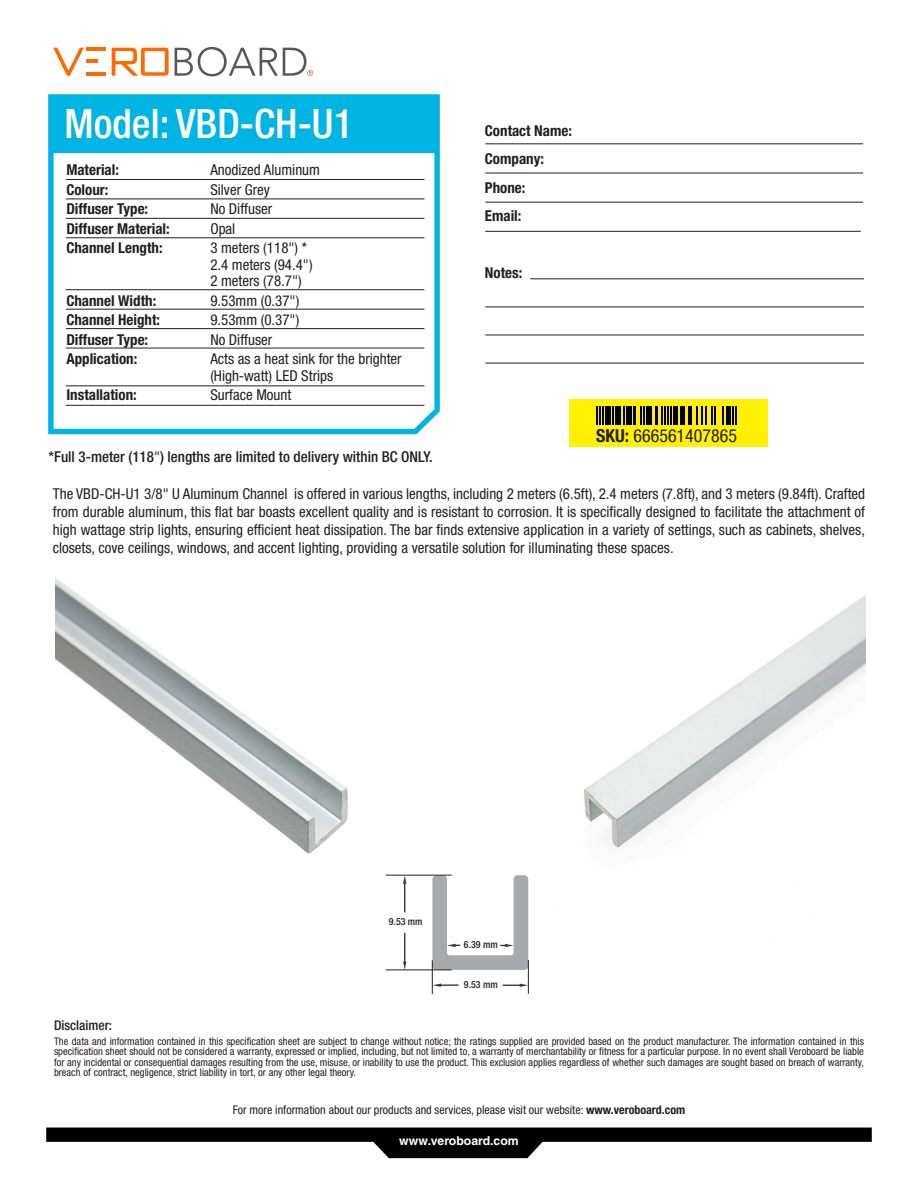
<style>
.page{position:relative;width:918px;height:1188px;background:#fff}
.page>*{position:absolute;margin:0;border:0;box-sizing:border-box;transform-origin:0 0}
.t1{font:500 condensed 40.5px "Helvetica Neue LT Std";color:#fff}
.t2{font:900 condensed 28.5px "Helvetica LT Std";color:#231f20}
.t3{font:900 condensed 23.7px "Helvetica LT Std";color:#231f20}
.t4{font:condensed 18px "Helvetica Neue LT Std";color:#231f20}
.t5{font:condensed 15px/18px "Helvetica Neue LT Std";color:#231f20}
.t6{font:700 condensed 15px "Helvetica Neue LT Std";color:#231f20}
.t7{font:500 condensed 15px "Helvetica Neue LT Std";color:#231f20}
.t8{font:500 condensed 13.5px "Helvetica Neue LT Std";color:#231f20}
.t9{font:700 12.3px "Helvetica CE";color:#fff}
.t10{font:condensed 12px "Helvetica Neue LT Std";color:#231f20}
.t11{font:condensed 10.5px/10.5px "Helvetica Neue LT Std";color:#231f20;text-align:justify}
.t12{font:500 condensed 9.9px "Helvetica Neue LT Std";color:#231f20}
.s1{font-weight:400}
.s2{font-weight:700}
</style>
<div class="page">
<hr style="left:86px;top:48px;width:20px;height:3px;background:#ff6a00">
<svg style="left:112px;top:48px;width:57px;height:28px"></svg>
<svg style="left:175px;top:47px;width:138px;height:30px"></svg>
<hr style="left:86px;top:72px;width:20px;height:4px;background:#ff6a00">
<svg style="left:53px;top:47px;width:45px;height:29px"></svg>
<svg style="left:48px;top:94px;width:392px;height:340px;background:#06b5e3"></svg>
<svg style="left:54px;top:153px;width:380px;height:276px"></svg>
<svg style="left:46px;top:1128px;width:826px;height:30px"></svg>
<img style="left:55px;top:577px;width:397px;height:336px">
<div style="left:569px;top:399px;width:199px;height:48px;background:#fff101"></div>
<hr style="left:485px;top:307px;width:379px;height:1px;background:#231f20">
<hr style="left:485px;top:335px;width:379px;height:1px;background:#231f20">
<hr style="left:485px;top:363px;width:379px;height:1px;background:#231f20">
<hr style="left:485px;top:144px;width:378px;height:1px;background:#231f20">
<hr style="left:485px;top:173px;width:378px;height:1px;background:#231f20">
<hr style="left:485px;top:202px;width:378px;height:1px;background:#231f20">
<hr style="left:485px;top:231px;width:376px;height:1px;background:#231f20">
<hr style="left:530px;top:279px;width:334px;height:1px;background:#231f20">
<svg style="left:403px;top:876px;width:3px;height:36px"></svg>
<svg style="left:403px;top:933px;width:3px;height:37px"></svg>
<hr style="left:386px;top:875px;width:66px;height:1px;background:#231f20">
<hr style="left:386px;top:970px;width:66px;height:1px;background:#231f20">
<svg style="left:503px;top:984px;width:25px;height:3px"></svg>
<svg style="left:433px;top:984px;width:26px;height:3px"></svg>
<svg style="left:432px;top:875px;width:96px;height:95px"></svg>
<hr style="left:432px;top:960px;width:1px;height:34px;background:#231f20">
<hr style="left:528px;top:960px;width:1px;height:34px;background:#231f20">
<hr style="left:66px;top:179px;width:358px;height:1px;background:#231f20">
<hr style="left:66px;top:199px;width:358px;height:1px;background:#231f20">
<hr style="left:66px;top:218px;width:358px;height:1px;background:#231f20">
<hr style="left:66px;top:238px;width:358px;height:1px;background:#231f20">
<hr style="left:66px;top:289px;width:358px;height:1px;background:#231f20">
<hr style="left:66px;top:309px;width:358px;height:1px;background:#231f20">
<hr style="left:66px;top:328px;width:358px;height:1px;background:#231f20">
<hr style="left:66px;top:348px;width:358px;height:1px;background:#231f20">
<hr style="left:66px;top:386px;width:358px;height:1px;background:#231f20">
<hr style="left:66px;top:405px;width:358px;height:1px;background:#231f20">
<img style="left:584px;top:595px;width:282px;height:253px">
<svg style="left:596px;top:406px;width:8px;height:18px"></svg>
<div style="left:605px;top:406px;width:6px;height:18px;background:#000"></div>
<svg style="left:612px;top:406px;width:2px;height:18px"></svg>
<div style="left:615px;top:406px;width:6px;height:18px;background:#000"></div>
<svg style="left:623px;top:406px;width:1px;height:18px"></svg>
<div style="left:626px;top:406px;width:6px;height:18px;background:#000"></div>
<hr style="left:633px;top:406px;width:3px;height:18px;background:#000">
<svg style="left:641px;top:406px;width:4px;height:18px"></svg>
<div style="left:646px;top:406px;width:6px;height:18px;background:#000"></div>
<hr style="left:655px;top:406px;width:3px;height:18px;background:#000">
<svg style="left:661px;top:406px;width:11px;height:18px"></svg>
<hr style="left:673px;top:406px;width:4px;height:18px;background:#000">
<div style="left:680px;top:406px;width:5px;height:18px;background:#000"></div>
<svg style="left:688px;top:406px;width:28px;height:18px"></svg>
<svg style="left:722px;top:406px;width:1px;height:18px"></svg>
<div style="left:726px;top:406px;width:5px;height:18px;background:#000"></div>
<svg style="left:732px;top:406px;width:5px;height:18px"></svg>
<p class="t1" style="left:64px;top:99px;width:290px">Model: VBD- C H 1U-</p>
<p class="t6" style="left:66px;top:161px;width:54px">Material:</p>
<p class="t5" style="left:210px;top:161px;width:111px">Anodized Aluminum</p>
<p class="t6" style="left:66px;top:180px;width:44px">Colour:</p>
<p class="t5" style="left:210px;top:180px;width:61px">Silver Grey</p>
<p class="t6" style="left:66px;top:200px;width:83px">Diffuser Type:</p>
<p class="t5" style="left:210px;top:200px;width:63px">No Diffuser</p>
<p class="t6" style="left:66px;top:219px;width:105px">Diffuser Material:</p>
<p class="t5" style="left:210px;top:219px;width:27px">Opal</p>
<p class="t6" style="left:66px;top:239px;width:98px">Channel Length:</p>
<p class="t5" style="left:210px;top:239px;width:98px">3 meters )118 *("</p>
<p class="t6" style="left:66px;top:291px;width:91px">Channel Width:</p>
<p class="t5" style="left:210px;top:255px;width:104px">2.4 meters )94.4 ("</p>
<p class="t5" style="left:210px;top:272px;width:93px">2 meters )78.7 ("</p>
<p class="t5" style="left:210px;top:291px;width:90px">9.53mm )0.37 ("</p>
<p class="t6" style="left:66px;top:311px;width:95px">Channel Height:</p>
<p class="t5" style="left:210px;top:311px;width:90px">9.53mm )0.37 ("</p>
<p class="t6" style="left:66px;top:330px;width:83px">Diffuser Type:</p>
<p class="t5" style="left:210px;top:330px;width:63px">No Diffuser</p>
<p class="t6" style="left:66px;top:350px;width:73px">Application:</p>
<p class="t5" style="left:210px;top:350px;width:193px">Acts as a heat sink for the brighter</p>
<p class="t6" style="left:66px;top:386px;width:72px">Installation:</p>
<p class="t5" style="left:210px;top:366px;width:124px">(High-watt) LED Strips</p>
<p class="t5" style="left:210px;top:386px;width:83px">Surface Mount</p>
<p class="t7" style="left:49px;top:448px;width:386px">*Full 3-meter (118<span class="s1">"</span>) lengths are limited to delivery within BC ONLY.</p>
<p class="t6" style="left:485px;top:122px;width:89px">Contact Name:</p>
<p class="t6" style="left:485px;top:150px;width:61px">Company:</p>
<p class="t6" style="left:485px;top:179px;width:42px">Phone:</p>
<p class="t6" style="left:485px;top:207px;width:38px">Email:</p>
<p class="t6" style="left:485px;top:264px;width:39px">Notes:</p>
<p class="t4" style="left:596px;top:425px;width:143px"><span class="s2">SKU:</span> 666561407865</p>
<p class="t5" style="left:53px;top:484px;width:814px">The VBD-CH 1U- 3/8" U Aluminum Channel<br>from durable aluminum, this flat bar boasts excellent quality and is resistant to corrosion isIt. specifically designed to facilitate the attachment of high wattage strip lights, ensuring efficient heat dissipation. The bar finds extensive application in a variety of settings, such as cabinets, shelves, closets, cove ceilings, windows, and accent lighting, providing a versatile solution for illuminating these spaces.</p>
<p class="t5" style="left:294px;top:484px;width:572px">is offered in various lengths, including 2 meters (6.5 ,)f t 2.4 meters (7.8 ,)f t and 3 meters (9.84 .)f t Crafted</p>
<p class="t2" style="left:38px;top:485px;width:130px">VBD- C H 1U-</p>
<p class="t3" style="left:38px;top:519px;width:176px">Length m2: (6.5ft(</p>
<p class="t12" style="left:389px;top:916px;width:35px">9.53 mm</p>
<p class="t12" style="left:464px;top:938px;width:35px">6.39 mm</p>
<p class="t12" style="left:464px;top:978px;width:35px">9.53 mm</p>
<p class="t8" style="left:54px;top:1017px;width:60px">Disclaimer:</p>
<p class="t11" style="left:54px;top:1036px;width:812px">The data and information contained in this specification sheet are subject to change without notice; the ratings supplied are provided based on the product manufacturer. The information contained in this specification sheet should not be considered a warranty, expressed or implied, including, but not limited to a, warranty of merchantability or fitness for a particular purpose In. no event shall Veroboard be liable for any incidental or consequential damages resulting from the use, misuse, or inability to use the product. This exclusion applies regardless of whether such damages are sought based on breach of warranty, breach of contract, negligence, strict liability in tort, or any other legal theory.</p>
<p class="t10" style="left:233px;top:1103px;width:454px">For more information about our products and services, please visit our website: <span class="s2">www.veroboard.com</span></p>
<p class="t9" style="left:399px;top:1133px;width:121px">www.veroboard.com</p>
</div>
